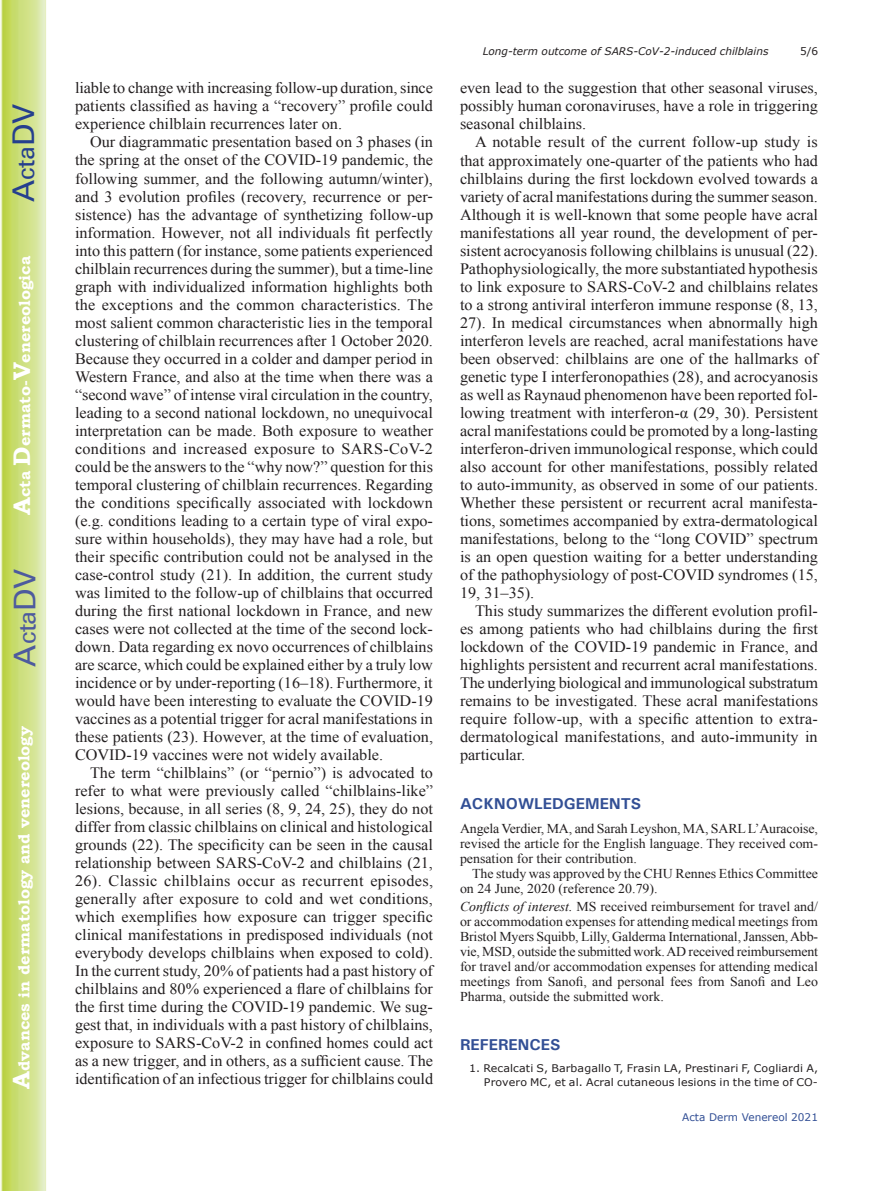
<style>
.page{position:relative;width:893px;height:1191px;background:#fff}
.page>*{position:absolute;margin:0;border:0;box-sizing:border-box;transform-origin:0 0}
.t1{font:30px "Univers";color:#4d5a9e}
.t2{font:30px "Univers";color:#253f8e}
.t3{font:15.75px/18px "Times New Roman";color:#231f20;text-align:justify}
.t4{font:700 15.75px "Bookman Old Style";color:#fff}
.t5{font:700 15.75px "Univers";color:#324f95}
.t6{font:13.5px/15px "Times New Roman";color:#231f20;text-align:justify}
.t7{font:10.5px/13.5px "Verdana";letter-spacing:.01em;color:#231f20;text-align:right;scale:1.05 1}
.t8{font:italic 10.5px "Verdana";color:#231f20}
.t9{font:10.5px "Verdana";color:#324f95}
.t10{font:10.5px "Verdana";letter-spacing:.01em;color:#231f20}
.s1{font-size:24px}
.s2{font-style:italic}
</style>
<div class="page">
<svg style="left:1px;top:0;width:45px;height:1191px;background:#cfe084"></svg>
<h1 class="t2" style="left:6px;top:202px;width:100px;rotate:-90deg">A<span class="s1">cta</span>DV</h1>
<p class="t4" style="left:15px;top:515px;width:260px;rotate:-90deg"><span class="s1">A</span>cta <span class="s1">D</span>ermato-<span class="s1">V</span>enereologica</p>
<h1 class="t1" style="left:7px;top:666px;width:100px;rotate:-90deg">A<span class="s1">cta</span>DV</h1>
<p class="t4" style="left:15px;top:1088px;width:364px;rotate:-90deg"><span class="s1">A</span>dvances in dermatology and venereology</p>
<p class="t3" style="left:75px;top:79px;width:359px">liable to change with increasing follow-up duration, since patients classified as having a “recovery” profile could experience chilblain recurrences later on.</p>
<p class="t3" style="left:75px;top:133px;width:360px;text-indent:15px">Our diagrammatic presentation based on 3 phases (in the spring at the onset of the COVID-19 pandemic, the following summer, and the following autumn/winter), and 3 evolution profiles (recovery, recurrence or per&shy;sistence) has the advantage of synthetizing follow-up information. However, not all individuals fit perfectly into this pattern (for instance, some patients experienced chilblain recurrences during the summer), but a time-line graph with individualized information highlights both the exceptions and the common characteristics. The most salient common characteristic lies in the temporal clustering of chilblain recurrences after 1 October 2020.<br>Because they occurred in a colder and damper period in Western France, and also at the time when there was a “second wave” of intense viral circulation in the country, leading to a second national lockdown, no unequivocal interpretation can be made. Both exposure to weather conditions and increased exposure to SARS-CoV-2 could be the answers to the “why now?” question for this temporal clustering of chilblain recurrences. Regarding the conditions specifically associated with lockdown (e.g. conditions leading to a certain type of viral expo&shy;sure within households), they may have had a role, but their specific contribution could not be analysed in the case-control study (21). In addition, the current study was limited to the follow-up of chilblains that occurred during the first national lockdown in France, and new cases were not collected at the time of the second lock&shy;down. Data regarding ex novo occurrences of chilblains are scarce, which could be explained either by a truly low incidence or by under-reporting (16–18). Furthermore, it would have been interesting to evaluate the COVID-19 vaccines as a potential trigger for acral manifestations in these patients (23). However, at the time of evaluation, COVID-19 vaccines were not widely available.</p>
<p class="t3" style="left:75px;top:763px;width:360px;text-indent:15px">The term “chilblains” (or “pernio”) is advocated to refer to what were previously called “chilblains-like” lesions, because, in all series (8, 9, 24, 25), they do not differ from classic chilblains on clinical and histological grounds (22). The specificity can be seen in the causal relationship between SARS-CoV-2 and chilblains (21, 26). Classic chilblains occur as recurrent episodes, generally after exposure to cold and wet conditions, which exemplifies how exposure can trigger specific clinical manifestations in predisposed individuals (not everybody develops chilblains when exposed to cold).<br>In the current study, 20% of patients had a past history of chilblains and 80% experienced a flare of chilblains for the first time during the COVID-19 pandemic. We sug&shy;gest that, in individuals with a past history of chilblains, exposure to SARS-CoV-2 in confined homes could act as a new trigger, and in others, as a sufficient cause. The identification of an infectious trigger for chilblains could</p>
<p class="t8" style="left:483px;top:44px;width:287px">Long-term outcome of SARS-CoV-2-induced chilblains</p>
<p class="t10" style="left:800px;top:44px;width:20px">5/6</p>
<p class="t3" style="left:460px;top:79px;width:359px">even lead to the suggestion that other seasonal viruses, possibly human coronaviruses, have a role in triggering seasonal chilblains.</p>
<p class="t3" style="left:460px;top:133px;width:360px;text-indent:15px">A notable result of the current follow-up study is that approximately one-quarter of the patients who had chilblains during the first lockdown evolved towards a variety of acral manifestations during the summer season.<br>Although it is well-known that some people have acral manifestations all year round, the development of per&shy;sistent acrocyanosis following chilblains is unusual (22).<br>Pathophysiologically, the more substantiated hypothesis to link exposure to SARS-CoV-2 and chilblains relates to a strong antiviral interferon immune response (8, 13, 27). In medical circumstances when abnormally high interferon levels are reached, acral manifestations have been observed: chilblains are one of the hallmarks of genetic type I interferonopathies (28), and acrocyanosis as well as Raynaud phenomenon have been reported fol&shy;lowing treatment with interferon-α (29, 30). Persistent acral manifestations could be promoted by a long-lasting interferon-driven immunological response, which could also account for other manifestations, possibly related to auto-immunity, as observed in some of our patients.<br>Whether these persistent or recurrent acral manifesta&shy;tions, sometimes accompanied by extra-dermatological manifestations, belong to the “long COVID” spectrum is an open question waiting for a better understanding of the pathophysiology of post-COVID syndromes (15, 19, 31–35).</p>
<p class="t3" style="left:460px;top:601px;width:360px;text-indent:15px">This study summarizes the different evolution profil&shy;es among patients who had chilblains during the first lockdown of the COVID-19 pandemic in France, and highlights persistent and recurrent acral manifestations.<br>The underlying biological and immunological substratum remains to be investigated. These acral manifestations require follow-up, with a specific attention to extra&shy;dermatological manifestations, and auto-immunity in particular.</p>
<p class="t5" style="left:460px;top:793px;width:183px">ACKNOWLEDGEMENTS</p>
<p class="t6" style="left:460px;top:820px;width:359px">Angela Verdier, MA, and Sarah Leyshon, MA, SARL L’Auracoise, revised the article for the English language. They received com&shy;pensation for their contribution.</p>
<p class="t6" style="left:460px;top:865px;width:360px;text-indent:12px">The study was approved by the CHU Rennes Ethics Committee on 24 June, 2020 (reference 20.79).</p>
<p class="t6" style="left:460px;top:898px;width:360px"><span class="s2">Conflicts of interest.</span> MS received reimbursement for travel and/ or accommodation expenses for attending medical meetings from Bristol Myers Squibb, Lilly, Galderma International, Janssen, Abb&shy;vie, MSD, outside the submitted work. AD received reimbursement for travel and/or accommodation expenses for attending medical meetings from Sanofi, and personal fees from Sanofi and Leo Pharma, outside the submitted work.</p>
<p class="t5" style="left:460px;top:1034px;width:102px">REFERENCES</p>
<p class="t7" style="left:469px;top:1061px;width:334px">1. Recalcati S, Barbagallo T, Frasin LA, Prestinari F, Cogliardi A,<br>Provero MC, et al. Acral cutaneous lesions in the time of CO-</p>
<p class="t9" style="left:682px;top:1110px;width:137px">Acta Derm Venereol 2021</p>
</div>
